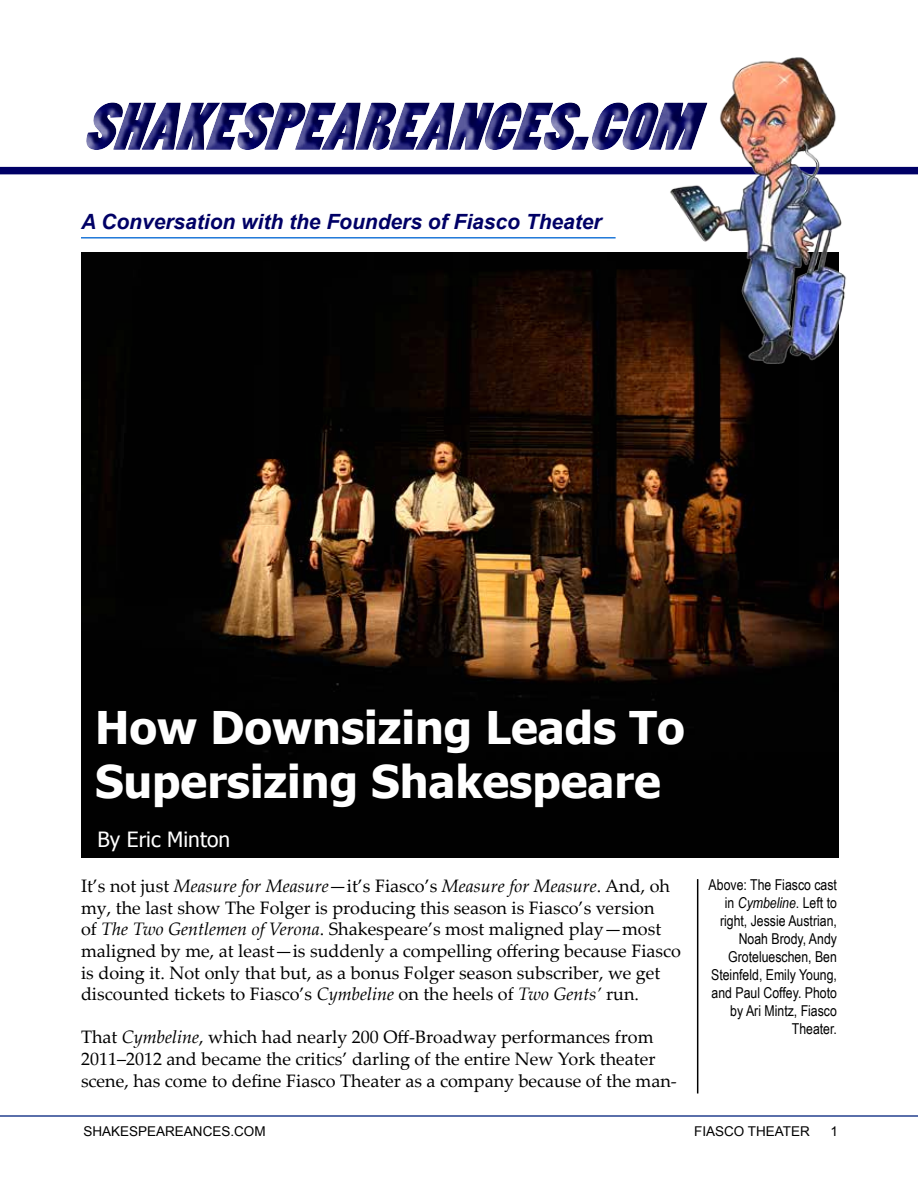
<style>
.page{position:relative;width:918px;height:1188px;background:#fff}
.page>*{position:absolute;margin:0;border:0;box-sizing:border-box;transform-origin:0 0}
.t1{font:italic 63px "Poplar Std";color:#006;scale:1.05 1}
.t2{font:700 45px/54px "Tahoma";color:#fff}
.t3{font:italic 700 21px "Arial";color:#006}
.t4{font:21px "Tahoma";color:#fff}
.t5{font:18px/21.6px "Palatino Linotype";color:#000}
.t6{font:15px/18px "Arial Narrow";color:#000;text-align:right}
.t7{font:13.5px "Arial";color:#000}
.s1{font-size:90px}
.s2{font-style:italic}
</style>
<div class="page">
<hr style="left:0;top:1115px;width:918px;height:2px;background:#25408f">
<img style="left:81px;top:252px;width:757px;height:606px">
<div style="left:0;top:167px;width:918px;height:7px;background:#006"></div>
<div style="left:82px;top:89px;width:640px;height:72px;background:#000;opacity:.75"></div>
<hr style="left:81px;top:237px;width:535px;height:2px;background:#1f78d9">
<img style="left:666px;top:57px;width:189px;height:323px">
<hr style="left:697px;top:879px;width:1px;height:215px;background:#000">
<h1 class="t1" style="left:81px;top:92px;width:609px">SHAKESPEAREANCES<span class="s1">.</span>COM</h1>
<p class="t3" style="left:81px;top:208px;width:522px">A Conversation with the Founders of Fiasco Theater</p>
<h2 class="t2" style="left:95px;top:698px;width:591px">How Downsizing Leads To<br>Supersizing Shakespeare</h2>
<p class="t4" style="left:98px;top:825px;width:134px">By Eric Minton</p>
<p class="t5" style="left:81px;top:875px;width:602px">It’s not just <span class="s2">Measure for Measure</span>—it’s Fiasco’s <span class="s2">Measure for Measure</span>. And, oh my, the last show The Folger is producing this season is Fiasco’s version<br>of <span class="s2">The Two Gentlemen of Verona</span>. Shakespeare’s most maligned play—most maligned by me, at least—is suddenly a compelling offering because Fiasco is doing it. Not only that but, as a bonus Folger season subscriber, we get discounted tickets to Fiasco’s <span class="s2">Cymbeline</span> on the heels of <span class="s2">Two Gents’</span> run.</p>
<p class="t5" style="left:81px;top:1026px;width:597px">That <span class="s2">Cymbeline</span>, which had nearly 200 Off-Broadway performances from<br>2011–2012 and became the critics’ darling of the entire New York theater scene, has come to define Fiasco Theater as a company because of the man-</p>
<p class="t6" style="left:709px;top:875px;width:130px">Above: The Fiasco cast in <span class="s2">Cymbeline</span>. Left to right, Jessie Austrian,<br>Noah Brody, Andy<br>Grotelueschen, Ben<br>Steinfeld, Emily Young, and Paul Coffey. Photo by Ari Mintz, Fiasco<br>Theater.</p>
<p class="t7" style="left:83px;top:1122px;width:184px">SHAKESPEAREANCES.COM</p>
<p class="t7" style="left:694px;top:1122px;width:117px">FIASCO THEATER</p>
<p class="t7" style="left:831px;top:1122px;width:9px">1</p>
</div>
